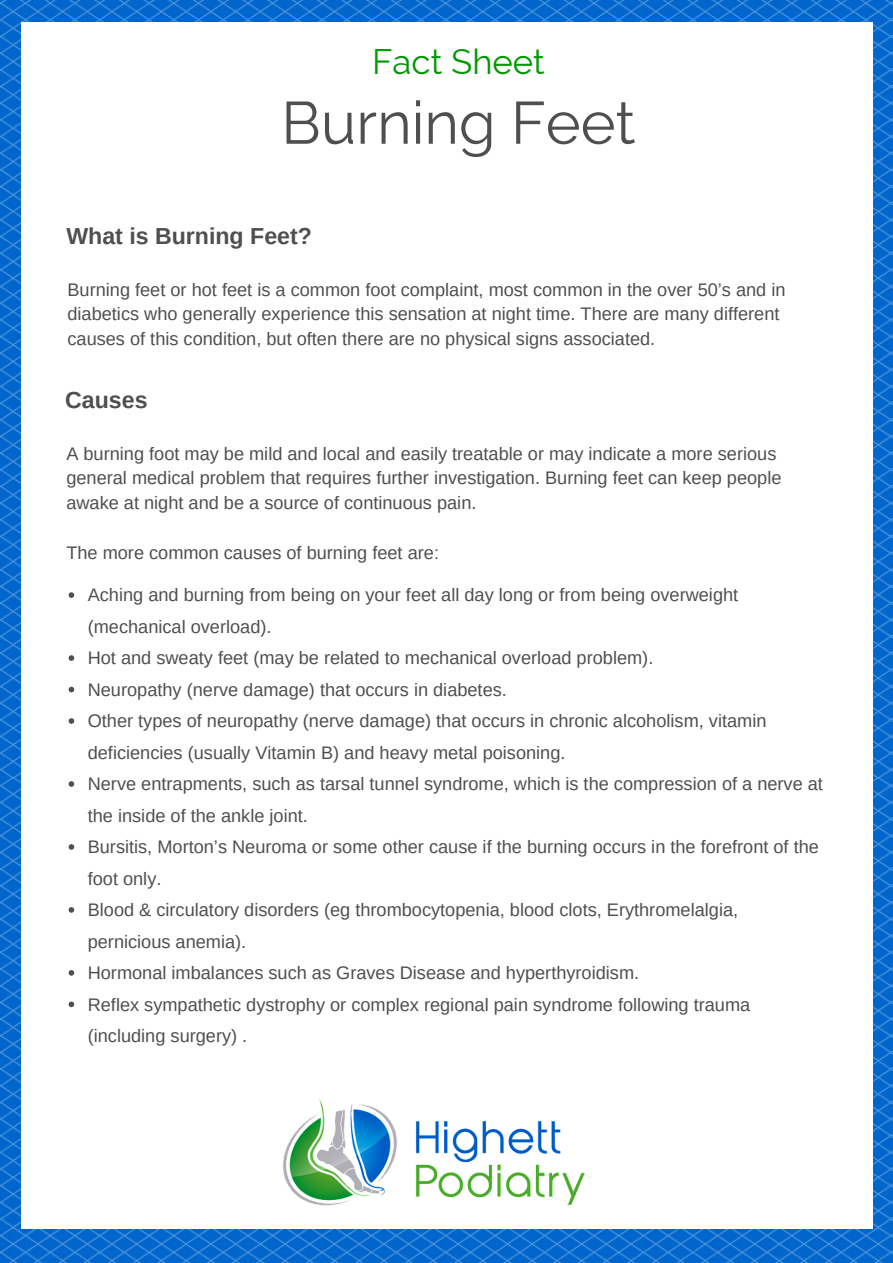
<style>
.page{position:relative;width:893px;height:1263px;background:#fff}
.page>*{position:absolute;margin:0;border:0;box-sizing:border-box;transform-origin:0 0}
.t1{font:59.55px "Raleway";color:#4f4f4f}
.t2{font:34.65px "Raleway";color:#090}
.t3{font:700 23.1px "Arimo";color:#4f4f4f}
.t4{font:18.15px/31.5px "Arimo";color:#4f4f4f}
</style>
<div class="page">
<img style="left:0;top:0;width:892px;height:1262px">
<div style="left:21px;top:22px;width:851px;height:1206px;background:#fff"></div>
<img style="left:282px;top:1100px;width:303px;height:106px">
<svg style="left:69px;top:592px;width:5px;height:6px"></svg>
<svg style="left:69px;top:655px;width:5px;height:6px"></svg>
<svg style="left:69px;top:687px;width:5px;height:5px"></svg>
<svg style="left:69px;top:718px;width:5px;height:6px"></svg>
<svg style="left:69px;top:781px;width:5px;height:6px"></svg>
<svg style="left:69px;top:844px;width:5px;height:6px"></svg>
<svg style="left:69px;top:907px;width:5px;height:5px"></svg>
<svg style="left:69px;top:970px;width:5px;height:5px"></svg>
<svg style="left:69px;top:1001px;width:5px;height:6px"></svg>
<h2 class="t2" style="left:372px;top:41px;width:174px">Fact Sheet</h2>
<h1 class="t1" style="left:281px;top:88px;width:355px">Burning Feet</h1>
<p class="t3" style="left:66px;top:223px;width:247px">What is Burning Feet?</p>
<p class="t4" style="left:67px;top:277px;width:719px;line-height:24.8px">Burning feet or hot feet is a common foot complaint, most common in the over 50’s and in diabetics who generally experience this sensation at night time. There are many different causes of this condition, but often there are no physical signs associated.</p>
<p class="t3" style="left:65px;top:387px;width:84px">Causes</p>
<p class="t4" style="left:66px;top:441px;width:716px;line-height:24.8px">A burning foot may be mild and local and easily treatable or may indicate a more serious general medical problem that requires further investigation. Burning feet can keep people awake at night and be a source of continuous pain.</p>
<p class="t4" style="left:66px;top:536px;width:374px">The more common causes of burning feet are:</p>
<p class="t4" style="left:88px;top:579px;width:736px">Aching and burning from being on your feet all day long or from being overweight (mechanical overload).<br>Hot and sweaty feet (may be related to mechanical overload problem).<br>Neuropathy (nerve damage) that occurs in diabetes.<br>Other types of neuropathy (nerve damage) that occurs in chronic alcoholism, vitamin deficiencies (usually Vitamin B) and heavy metal poisoning.<br>Nerve entrapments, such as tarsal tunnel syndrome, which is the compression of a nerve at the inside of the ankle joint.<br>Bursitis, Morton’s Neuroma or some other cause if the burning occurs in the forefront of the foot only.<br>Blood &amp; circulatory disorders (eg thrombocytopenia, blood clots, Erythromelalgia, pernicious anemia).<br>Hormonal imbalances such as Graves Disease and hyperthyroidism.<br>Reflex sympathetic dystrophy or complex regional pain syndrome following trauma (including surgery) .</p>
</div>
